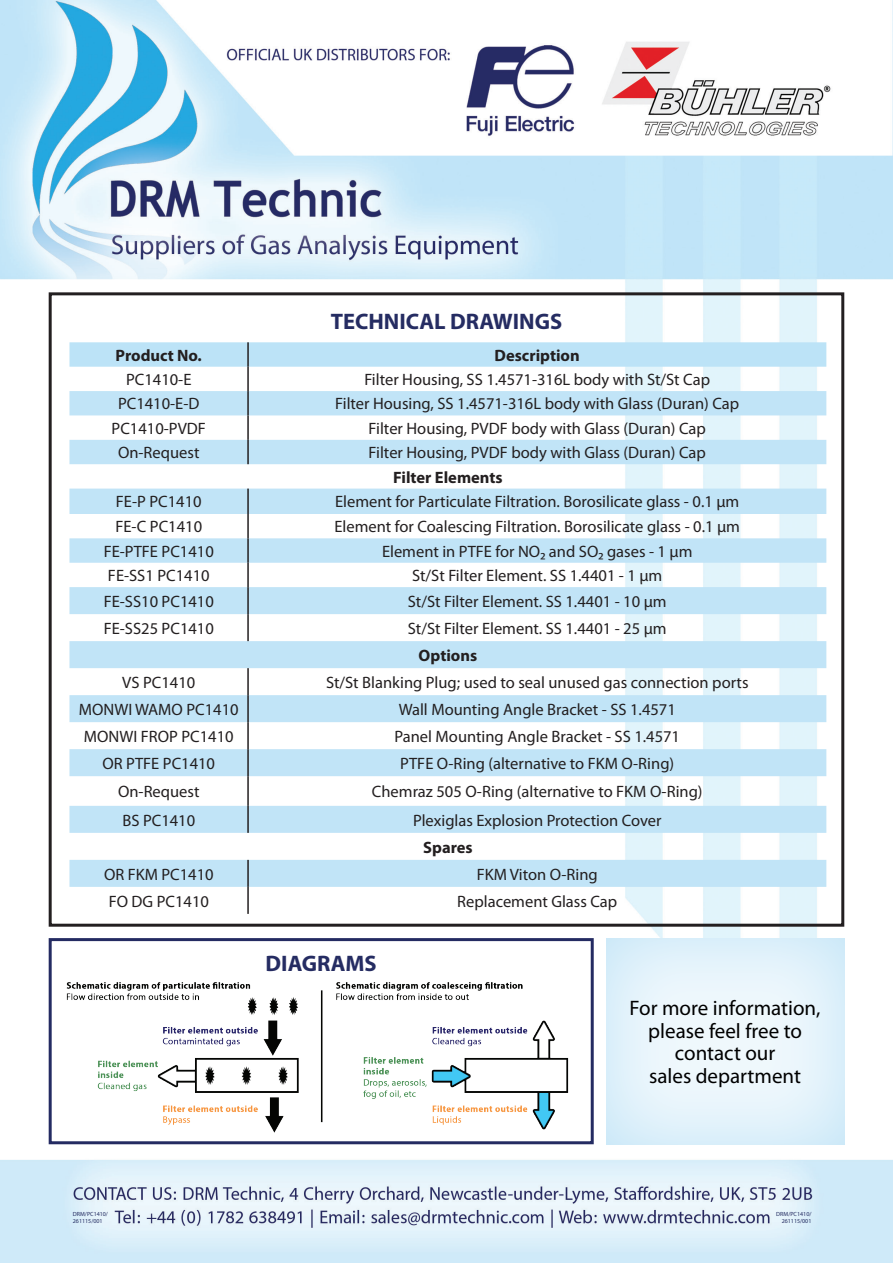
<style>
.page{position:relative;width:893px;height:1263px;background:#fff}
.page>*{position:absolute;margin:0;border:0;box-sizing:border-box;transform-origin:0 0}
.t1{font:700 22.5px "Myriad Pro";color:#252c62}
.t2{font:21px/22.5px "Myriad Pro";color:#000;text-align:center}
.t3{font:16.5px "Myriad Pro";color:#231f20}
.t4{font:700 16.5px "Myriad Pro";color:#231f20}
.t5{font:6px/7.2px "Myriad Pro";color:#232c61}
</style>
<div class="page">
<img style="left:0;top:0;width:893px;height:1263px">
<div style="left:49px;top:292px;width:795px;height:635px;border:3px solid #231f20"></div>
<div style="left:49px;top:938px;width:545px;height:206px;border:3px solid #242b62"></div>
<svg style="left:69px;top:342px;width:757px;height:25px"></svg>
<svg style="left:69px;top:391px;width:757px;height:496px;fill:#c1e4f7"></svg>
<hr style="left:247px;top:342px;width:2px;height:25px;background:#231f20">
<hr style="left:247px;top:367px;width:2px;height:24px;background:#231f20">
<hr style="left:247px;top:391px;width:2px;height:24px;background:#231f20">
<hr style="left:247px;top:415px;width:2px;height:25px;background:#231f20">
<hr style="left:247px;top:440px;width:2px;height:24px;background:#231f20">
<hr style="left:247px;top:489px;width:2px;height:25px;background:#231f20">
<hr style="left:247px;top:514px;width:2px;height:24px;background:#231f20">
<hr style="left:247px;top:538px;width:2px;height:25px;background:#231f20">
<hr style="left:247px;top:563px;width:2px;height:24px;background:#231f20">
<hr style="left:247px;top:587px;width:2px;height:27px;background:#231f20">
<hr style="left:247px;top:614px;width:2px;height:27px;background:#231f20">
<hr style="left:247px;top:668px;width:2px;height:27px;background:#231f20">
<hr style="left:247px;top:695px;width:2px;height:27px;background:#231f20">
<hr style="left:247px;top:722px;width:2px;height:27px;background:#231f20">
<hr style="left:247px;top:749px;width:2px;height:27px;background:#231f20">
<hr style="left:247px;top:776px;width:2px;height:30px;background:#231f20">
<hr style="left:247px;top:806px;width:2px;height:27px;background:#231f20">
<hr style="left:247px;top:860px;width:2px;height:27px;background:#231f20">
<hr style="left:247px;top:887px;width:2px;height:27px;background:#231f20">
<img style="left:49px;top:963px;width:536px;height:186px">
<div style="left:604px;top:938px;width:241px;height:207px;background:#fff;opacity:.75"></div>
<h1 class="t1" style="left:331px;top:307px;width:233px">TECHNICAL DRAWINGS</h1>
<p class="t4" style="left:116px;top:344px;width:88px">Product No.</p>
<p class="t4" style="left:495px;top:344px;width:87px">Description</p>
<p class="t3" style="left:126px;top:369px;width:67px">PC1410-E</p>
<p class="t3" style="left:364px;top:369px;width:347px">Filter Housing, SS 1.4571-316L body with St/St Cap</p>
<p class="t3" style="left:118px;top:394px;width:83px">PC1410-E-D</p>
<p class="t3" style="left:335px;top:394px;width:405px">Filter Housing, SS 1.4571-316L body with Glass (Duran) Cap</p>
<p class="t3" style="left:112px;top:418px;width:96px">PC1410-PVDF</p>
<p class="t3" style="left:369px;top:418px;width:339px">Filter Housing, PVDF body with Glass (Duran) Cap</p>
<p class="t3" style="left:118px;top:442px;width:83px">On-Request</p>
<p class="t3" style="left:369px;top:442px;width:339px">Filter Housing, PVDF body with Glass (Duran) Cap</p>
<p class="t4" style="left:393px;top:466px;width:111px">Filter Elements</p>
<p class="t3" style="left:116px;top:492px;width:87px">FE-P PC1410</p>
<p class="t3" style="left:335px;top:492px;width:406px">Element for Particulate Filtration. Borosilicate glass - 0.1 µm</p>
<p class="t3" style="left:115px;top:517px;width:88px">FE-C PC1410</p>
<p class="t3" style="left:334px;top:517px;width:407px">Element for Coalescing Filtration. Borosilicate glass - 0.1 µm</p>
<p class="t3" style="left:104px;top:541px;width:112px">FE-PTFE PC1410</p>
<p class="t3" style="left:382px;top:541px;width:312px">Element in PTFE for NO₂ and SO₂ gases - 1 µm</p>
<p class="t3" style="left:108px;top:565px;width:103px">FE-SS1 PC1410</p>
<p class="t3" style="left:412px;top:565px;width:252px">St/St Filter Element. SS 1.4401 - 1 µm</p>
<p class="t3" style="left:104px;top:591px;width:112px">FE-SS10 PC1410</p>
<p class="t3" style="left:408px;top:591px;width:260px">St/St Filter Element. SS 1.4401 - 10 µm</p>
<p class="t3" style="left:104px;top:618px;width:112px">FE-SS25 PC1410</p>
<p class="t3" style="left:408px;top:618px;width:260px">St/St Filter Element. SS 1.4401 - 25 µm</p>
<p class="t4" style="left:419px;top:644px;width:60px">Options</p>
<p class="t3" style="left:122px;top:672px;width:75px">VS PC1410</p>
<p class="t3" style="left:326px;top:672px;width:424px">St/St Blanking Plug; used to seal unused gas connection ports</p>
<p class="t3" style="left:79px;top:699px;width:161px">MONWI WAMO PC1410</p>
<p class="t3" style="left:399px;top:699px;width:279px">Wall Mounting Angle Bracket - SS 1.4571</p>
<p class="t3" style="left:84px;top:726px;width:151px">MONWI FROP PC1410</p>
<p class="t3" style="left:394px;top:726px;width:287px">Panel Mounting Angle Bracket - SS 1.4571</p>
<p class="t3" style="left:103px;top:753px;width:114px">OR PTFE PC1410</p>
<p class="t3" style="left:400px;top:753px;width:275px">PTFE O-Ring (alternative to FKM O-Ring)</p>
<p class="t3" style="left:118px;top:781px;width:83px">On-Request</p>
<p class="t3" style="left:372px;top:781px;width:332px">Chemraz 505 O-Ring (alternative to FKM O-Ring)</p>
<p class="t3" style="left:122px;top:810px;width:74px">BS PC1410</p>
<p class="t3" style="left:413px;top:810px;width:250px">Plexiglas Explosion Protection Cover</p>
<p class="t4" style="left:423px;top:836px;width:51px">Spares</p>
<p class="t3" style="left:104px;top:864px;width:111px">OR FKM PC1410</p>
<p class="t3" style="left:477px;top:864px;width:122px">FKM Viton O-Ring</p>
<p class="t3" style="left:109px;top:891px;width:102px">FO DG PC1410</p>
<p class="t3" style="left:457px;top:891px;width:161px">Replacement Glass Cap</p>
<h1 class="t1" style="left:266px;top:948px;width:113px">DIAGRAMS</h1>
<p class="t2" style="left:630px;top:997px;width:192px">For more information, please feel free to contact our<br>sales department</p>
<p class="t5" style="left:73px;top:1210px;width:37px">DRM/PC1410/<br>261115/001</p>
<p class="t5" style="left:776px;top:1210px;width:37px;text-align:right">DRM/PC1410/<br>261115/001</p>
</div>
